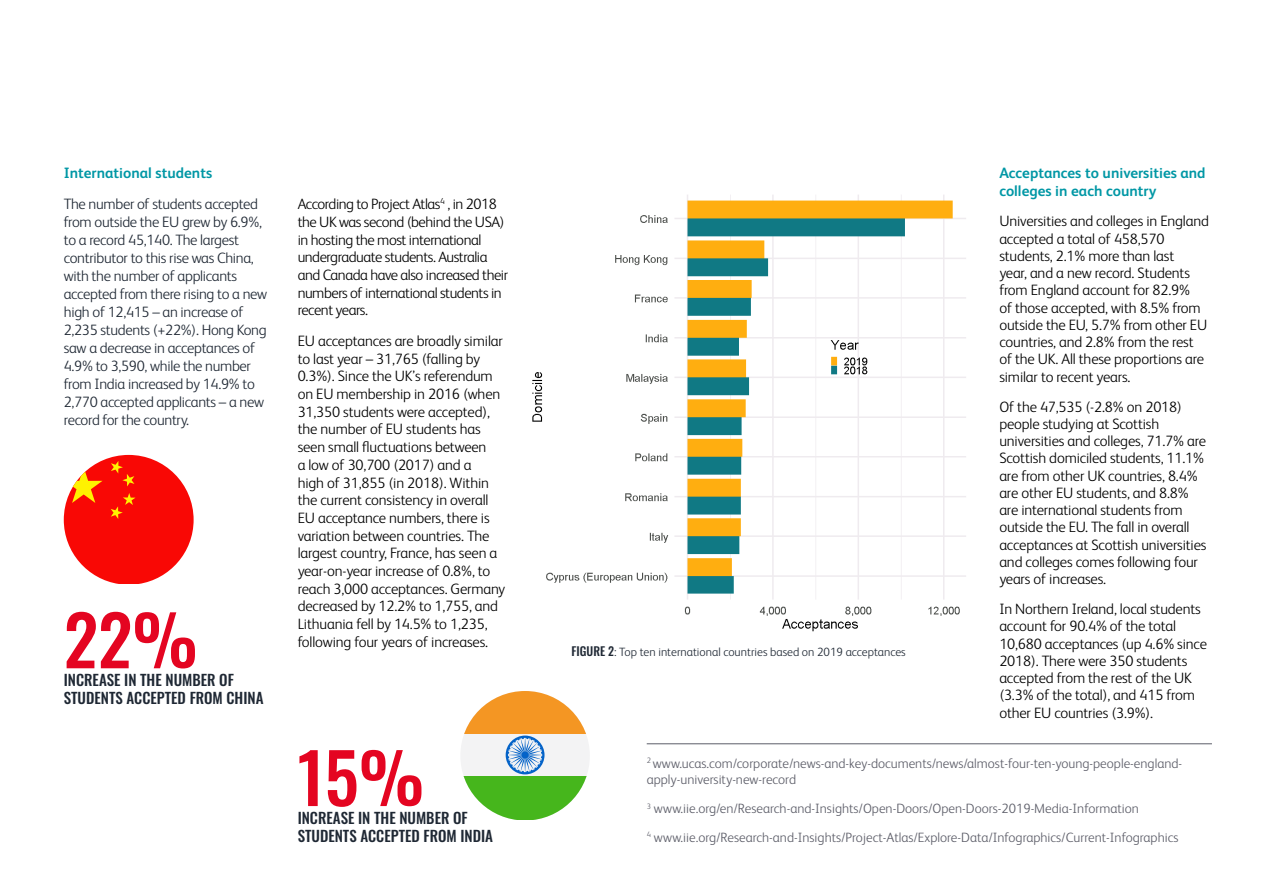
<style>
.page{position:relative;width:1263px;height:893px;background:#fff}
.page>*{position:absolute;margin:0;border:0;box-sizing:border-box;transform-origin:0 0}
.t1{font:500 69px "Oswald";color:#e40521}
.t2{font:300 15px/17.2px "FS Albert Pro";letter-spacing:-.01em;color:#000}
.t3{font:300 15px/18px "FS Albert Pro";letter-spacing:-.02em;color:#1f2834}
.t4{font:300 15px/17.7px "FS Albert Pro";letter-spacing:-.03em;color:#000}
.t5{font:500 15px/18px "Oswald";color:#1f2834}
.t6{font:700 15px/18px "FS Albert Pro";color:#0097a5}
.t7{font:300 13.5px/16.2px "FS Albert Pro";color:#5c5d68}
.t8{font:300 12px "FS Albert Pro";color:#1f2834}
.s1{font-family:"Oswald";font-weight:500}
</style>
<div class="page">
<img style="left:532px;top:195px;width:434px;height:437px">
<hr style="left:647px;top:743px;width:565px;height:1px;background:#5c5d68">
<svg style="left:64px;top:455px;width:130px;height:129px"></svg>
<svg style="left:461px;top:733px;width:129px;height:44px"></svg>
<svg style="left:464px;top:691px;width:122px;height:42px;fill:#f49623"></svg>
<svg style="left:464px;top:777px;width:123px;height:43px;fill:#46b61c"></svg>
<p class="t6" style="left:64px;top:164px;width:150px">International students</p>
<p class="t3" style="left:64px;top:194px;width:205px">The number of students accepted from outside the EU grew by 6.9%, to a record 45,140. The largest contributor to this rise was China, with the number of applicants accepted from there rising to a new high of 12,415 – an increase of<br>2,235 students (+22%). Hong Kong saw a decrease in acceptances of<br>4.9% to 3,590, while the number from India increased by 14.9% to<br>2,770 accepted applicants – a new record for the country.</p>
<p class="t4" style="left:298px;top:194px;width:212px">According to Project Atlas<sup>4</sup> , in 2018 the UK was second (behind the USA) in hosting the most international undergraduate students. Australia and Canada have also increased their numbers of international students in recent years.</p>
<p class="t2" style="left:298px;top:331px;width:209px;line-height:17.7px">EU acceptances are broadly similar to last year – 31,765 (falling by<br>0.3%). Since the UK’s referendum on EU membership in 2016 (when<br>31,350 students were accepted), the number of EU students has seen small fluctuations between<br>a low of 30,700 (2017) and a<br>high of 31,855 (in 2018). Within the current consistency in overall<br>EU acceptance numbers, there is variation between countries. The largest country, France, has seen a year-on-year increase of 0.8%, to reach 3,000 acceptances. Germany decreased by 12.2% to 1,755, and<br>Lithuania fell by 14.5% to 1,235, following four years of increases.</p>
<h1 class="t1" style="left:64px;top:604px;width:135px">22%</h1>
<p class="t5" style="left:64px;top:672px;width:201px">INCREASE IN THE NUMBER OF<br>STUDENTS ACCEPTED FROM CHINA</p>
<h1 class="t1" style="left:298px;top:742px;width:128px">15%</h1>
<p class="t5" style="left:298px;top:810px;width:197px">INCREASE IN THE NUMBER OF<br>STUDENTS ACCEPTED FROM INDIA</p>
<p class="t8" style="left:572px;top:644px;width:336px"><span class="s1">FIGURE 2</span>: Top ten international countries based on 2019 acceptances</p>
<p class="t6" style="left:999px;top:164px;width:208px">Acceptances to universities and colleges in each country</p>
<p class="t2" style="left:999px;top:212px;width:211px">Universities and colleges in England accepted a total of 458,570 students, 2.1% more than last<br>year, and a new record. Students from England account for 82.9%<br>of those accepted, with 8.5% from outside the EU, 5.7% from other EU countries, and 2.8% from the rest of the UK. All these proportions are similar to recent years.</p>
<p class="t2" style="left:999px;top:397px;width:209px">Of the 47,535 (-2.8% on 2018) people studying at Scottish universities and colleges, 71.7% are<br>Scottish domiciled students, 11.1% are from other UK countries, 8.4% are other EU students, and 8.8% are international students from outside the EU. The fall in overall acceptances at Scottish universities and colleges comes following four years of increases.</p>
<p class="t2" style="left:999px;top:599px;width:209px">In Northern Ireland, local students account for 90.4% of the total<br>10,680 acceptances (up 4.6% since<br>2018). There were 350 students accepted from the rest of the UK (3.3% of the total), and 415 from other EU countries (3.9%).</p>
<p class="t7" style="left:647px;top:754px;width:537px"><sup>2</sup> www.ucas.com/corporate/news-and-key-documents/news/almost-four-ten-young-people-england&shy;apply-university-new-record</p>
<p class="t7" style="left:647px;top:793px;width:533px;line-height:29px"><sup>3</sup> www.iie.org/en/Research-and-Insights/Open-Doors/Open-Doors-2019-Media-Information<br><sup>4</sup> www.iie.org/Research-and-Insights/Project-Atlas/Explore-Data/Infographics/Current-Infographics</p>
</div>
